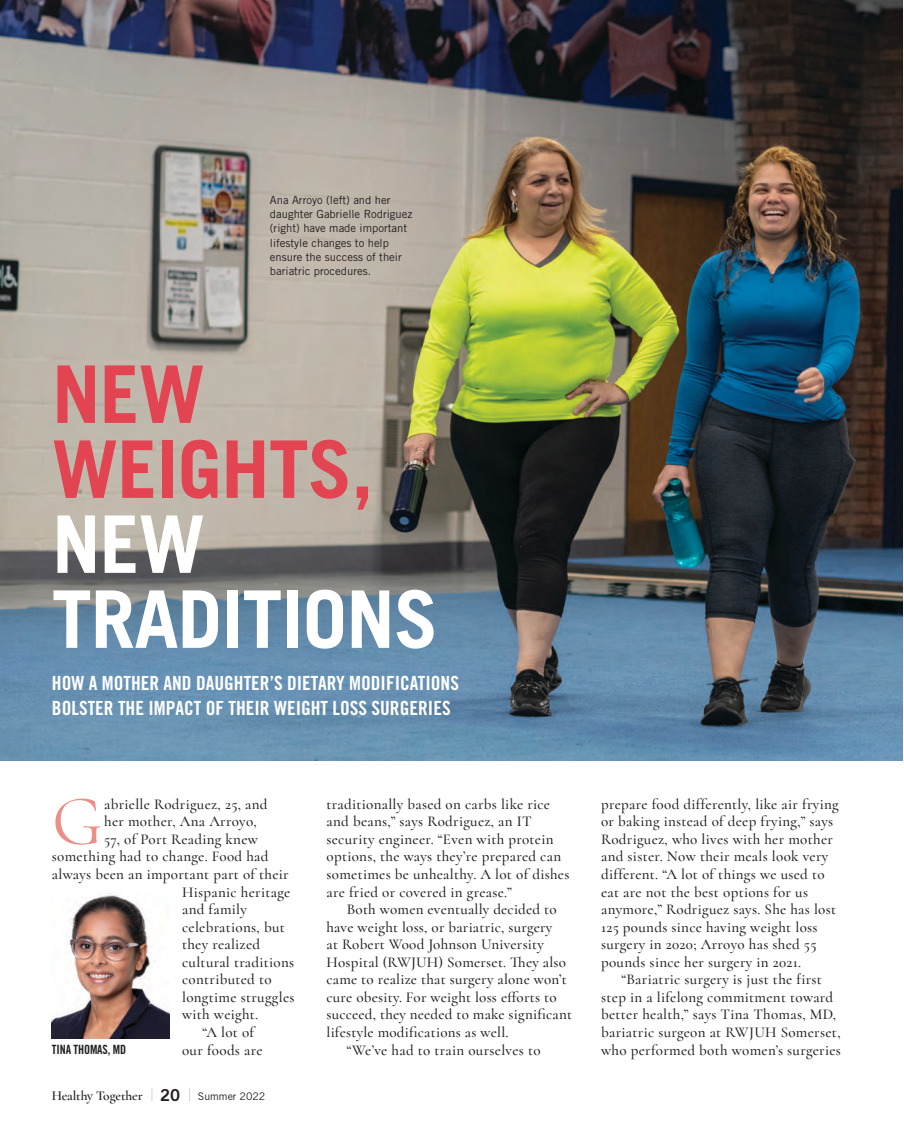
<style>
.page{position:relative;width:904px;height:1134px;background:#fff}
.page>*{position:absolute;margin:0;border:0;box-sizing:border-box;transform-origin:0 0}
.t1{font:700 79.5px/75px "Trade Gothic";letter-spacing:-.01em;color:#fff}
.t2{font:700 79.5px/75px "Trade Gothic";letter-spacing:-.01em;color:#e24452}
.t3{font:71.1px "Cormorant";color:#ec8f87}
.t4{font:19.5px/25.5px "Trade Gothic Bold Cond Twenty";color:#fff}
.t5{font:500 15px/17.5px "Cormorant";letter-spacing:.02em;color:#231f20}
.t6{font:600 13.5px "Cormorant";letter-spacing:-.01em;color:#231f20}
.t7{font:12.75px "Trade Gothic Bold Cond Twenty";letter-spacing:-.01em;color:#231f20;scale:.95 1}
.t8{font:11.25px/14.2px "Trade Gothic";color:#231f20}
.s1{font-family:"Trade Gothic";font-weight:300;font-size:17.1px;color:#808285}
.s2{font-family:"Trade Gothic Bold Two";font-weight:400;font-size:16.5px}
.s3{font-family:"Trade Gothic";font-weight:400;font-size:10.5px}
</style>
<div class="page">
<img style="left:0;top:0;width:902px;height:760px">
<img style="left:52px;top:893px;width:118px;height:145px">
<p class="t8" style="left:270px;top:193px;width:144px">Ana Arroyo (left) and her daughter Gabrielle Rodriguez (right) have made important lifestyle changes to help ensure the success of their bariatric procedures.</p>
<h1 class="t2" style="left:52px;top:356px;width:323px">NEW<br>WEIGHTS,</h1>
<h1 class="t1" style="left:52px;top:506px;width:388px">NEW<br>TRADITIONS</h1>
<h3 class="t4" style="left:52px;top:670px;width:408px">HOW A MOTHER AND DAUGHTER’S DIETARY MODIFICATIONS<br>BOLSTER THE IMPACT OF THEIR WEIGHT LOSS SURGERIES</h3>
<h2 class="t3" style="left:52px;top:778px;width:52px">G</h2>
<p class="t5" style="left:104px;top:795px;width:165px">abrielle Rodriguez, 25, and</p>
<p class="t5" style="left:104px;top:812px;width:154px">her mother, Ana Arroyo,</p>
<p class="t5" style="left:104px;top:830px;width:155px">57, of Port Reading knew</p>
<p class="t5" style="left:52px;top:848px;width:218px">something had to change. Food had</p>
<p class="t5" style="left:52px;top:865px;width:238px">always been an important part of their</p>
<p class="t5" style="left:182px;top:883px;width:110px">Hispanic heritage</p>
<p class="t5" style="left:182px;top:900px;width:66px">and family</p>
<p class="t5" style="left:182px;top:918px;width:104px">celebrations, but</p>
<p class="t5" style="left:182px;top:935px;width:79px">they realized</p>
<p class="t5" style="left:182px;top:953px;width:114px">cultural traditions</p>
<p class="t5" style="left:182px;top:970px;width:91px">contributed to</p>
<p class="t5" style="left:182px;top:988px;width:114px">longtime struggles</p>
<p class="t5" style="left:182px;top:1005px;width:78px">with weight.</p>
<p class="t5" style="left:202px;top:1023px;width:53px">“A lot of</p>
<p class="t5" style="left:182px;top:1041px;width:82px">our foods are</p>
<p class="t7" style="left:52px;top:1042px;width:80px">TINA THOMAS, MD</p>
<p class="t6" style="left:52px;top:1087px;width:215px">Healthy Together <span class="s1">|</span> <span class="s2">20</span> <span class="s1">|</span> <span class="s3">Summer 2022</span></p>
<p class="t5" style="left:326px;top:795px;width:244px">traditionally based on carbs like rice and beans,” says Rodriguez, an IT security engineer. “Even with protein options, the ways they’re prepared can sometimes be unhealthy. A lot of dishes are fried or covered in grease.”</p>
<p class="t5" style="left:347px;top:900px;width:211px">Both women eventually decided to</p>
<p class="t5" style="left:326px;top:918px;width:227px">have weight loss, or bariatric, surgery</p>
<p class="t5" style="left:326px;top:935px;width:219px">at Robert Wood Johnson University</p>
<p class="t5" style="left:326px;top:953px;width:241px">Hospital (RWJUH) Somerset. They also</p>
<p class="t5" style="left:326px;top:970px;width:242px">came to realize that surgery alone won’t</p>
<p class="t5" style="left:326px;top:988px;width:232px">cure obesity. For weight loss efforts to</p>
<p class="t5" style="left:326px;top:1005px;width:247px">succeed, they needed to make significant</p>
<p class="t5" style="left:326px;top:1023px;width:183px">lifestyle modifications as well.</p>
<p class="t5" style="left:347px;top:1041px;width:195px">“We’ve had to train ourselves to</p>
<p class="t5" style="left:601px;top:795px;width:239px">prepare food differently, like air frying or baking instead of deep frying,” says Rodriguez, who lives with her mother and sister. Now their meals look very different. “A lot of things we used to eat are not the best options for us anymore,” Rodriguez says. She has lost 125 pounds since having weight loss surgery in 2020; Arroyo has shed 55 pounds since her surgery in 2021.</p>
<p class="t5" style="left:601px;top:970px;width:241px;text-align:center">“Bariatric surgery is just the first<br>step in a lifelong commitment toward better health,” says Tina Thomas, MD, bariatric surgeon at RWJUH Somerset, who performed both women’s surgeries</p>
</div>
